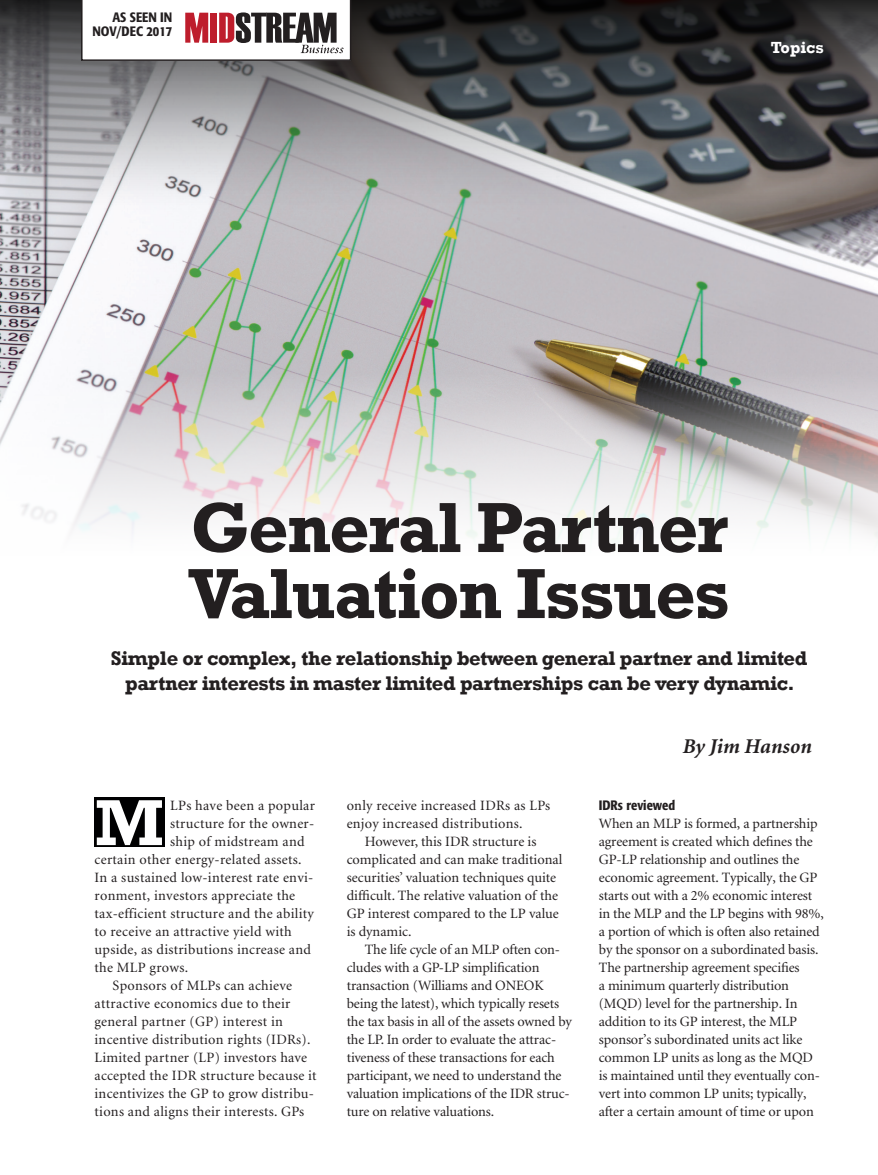
<style>
.page{position:relative;width:878px;height:1175px;background:#fff}
.page>*{position:absolute;margin:0;border:0;box-sizing:border-box;transform-origin:0 0}
.MSB_headline{font:700 72px/66px "Rockwell";letter-spacing:-.025em;color:#231f20}
.t1{font:700 66px "Rockwell";color:#fff}
.t2{font:italic 700 21px "Minion";color:#231f20}
.MSB_deck{font:700 20.25px/25.5px "Rockwell";letter-spacing:-.02em;color:#231f20;text-align:center}
.t3{font:700 16.5px "Rockwell";color:#fff}
.MSB_body_text_-_no_i{font:14.25px/18px "Minion";letter-spacing:-.01em;color:#231f20}
.MSB_body_text_-_inde{font:14.25px/18px "Minion";color:#231f20}
.MSB_body_text_-_inde-2{font:14.25px/18px "Minion";letter-spacing:.02em;color:#231f20}
.MSB_body_text_-_no_i-2{font:14.25px "Minion";letter-spacing:.02em;color:#231f20}
.MSB_subhead{font:500 condensed 13.5px "Formata";color:#231f20}
</style>
<div class="page">
<img style="left:0;top:218px;width:878px;height:151px">
<img style="left:0;top:369px;width:878px;height:170px">
<svg style="left:0;top:0;width:878px;height:218px;background:#727375"></svg>
<div style="left:95px;top:797px;width:70px;height:50px;background:#000001"></div>
<svg style="left:81px;top:0;width:270px;height:61px"></svg>
<p class="MSB_subhead" style="left:112px;top:9px;width:61px">AS SEEN IN</p>
<p class="MSB_subhead" style="left:92px;top:23px;width:81px">NOV/DEC 2017</p>
<p class="t3" style="left:770px;top:38px;width:55px">Topics</p>
<p class="MSB_headline" style="left:188px;top:495px;width:543px">General Partner<br>Valuation Issues</p>
<p class="MSB_deck" style="left:111px;top:645px;width:698px">Simple or complex, the relationship between general partner and limited partner interests in master limited partnerships can be very dynamic.</p>
<p class="MSB_body_text_-_no_i-2" style="left:170px;top:798px;width:146px">LPs have been a popular</p>
<p class="MSB_body_text_-_no_i-2" style="left:170px;top:816px;width:146px">structure for the owner-</p>
<p class="MSB_body_text_-_no_i-2" style="left:170px;top:834px;width:136px">ship of midstream and</p>
<p class="MSB_body_text_-_no_i-2" style="left:94px;top:852px;width:208px">certain other energy-related assets.</p>
<p class="MSB_body_text_-_no_i-2" style="left:94px;top:870px;width:220px">In a sustained low-interest rate envi-</p>
<p class="MSB_body_text_-_no_i-2" style="left:94px;top:888px;width:202px">ronment, investors appreciate the</p>
<p class="MSB_body_text_-_no_i-2" style="left:94px;top:906px;width:221px">tax-efficient structure and the ability</p>
<p class="MSB_body_text_-_no_i-2" style="left:94px;top:924px;width:199px">to receive an attractive yield with</p>
<p class="MSB_body_text_-_no_i-2" style="left:94px;top:942px;width:218px">upside, as distributions increase and</p>
<p class="MSB_body_text_-_no_i-2" style="left:94px;top:960px;width:95px">the MLP grows.</p>
<p class="MSB_body_text_-_inde-2" style="left:94px;top:977px;width:224px;text-indent:18px">Sponsors of MLPs can achieve attractive economics due to their general partner (GP) interest in incentive distribution rights (IDRs).<br>Limited partner (LP) investors have accepted the IDR structure because it incentivizes the GP to grow distribu&shy;tions and aligns their interests. GPs</p>
<p class="t1" style="left:95px;top:783px;width:70px">M</p>
<p class="MSB_body_text_-_inde-2" style="left:346px;top:797px;width:205px">only receive increased IDRs as LPs enjoy increased distributions.</p>
<p class="MSB_body_text_-_inde" style="left:346px;top:833px;width:217px;text-indent:18px">However, this IDR structure is complicated and can make traditional securities’ valuation techniques quite difficult. The relative valuation of the GP interest compared to the LP value is dynamic.</p>
<p class="MSB_body_text_-_inde" style="left:346px;top:941px;width:226px;text-indent:18px">The life cycle of an MLP often con&shy;cludes with a GP-LP simplification transaction (Williams and ONEOK being the latest), which typically resets the tax basis in all of the assets owned by the LP. In order to evaluate the attrac&shy;tiveness of these transactions for each participant, we need to understand the valuation implications of the IDR struc&shy;ture on relative valuations.</p>
<p class="t2" style="left:682px;top:735px;width:131px">By Jim Hanson</p>
<p class="MSB_subhead" style="left:598px;top:797px;width:78px">IDRs reviewed</p>
<p class="MSB_body_text_-_no_i" style="left:598px;top:815px;width:226px">When an MLP is formed, a partnership agreement is created which defines the GP-LP relationship and outlines the economic agreement. Typically, the GP starts out with a 2% economic interest in the MLP and the LP begins with 98%, a portion of which is often also retained by the sponsor on a subordinated basis.<br>The partnership agreement specifies<br>a minimum quarterly distribution (MQD) level for the partnership. In addition to its GP interest, the MLP sponsor’s subordinated units act like common LP units as long as the MQD is maintained until they eventually con&shy;vert into common LP units; typically, after a certain amount of time or upon</p>
</div>
